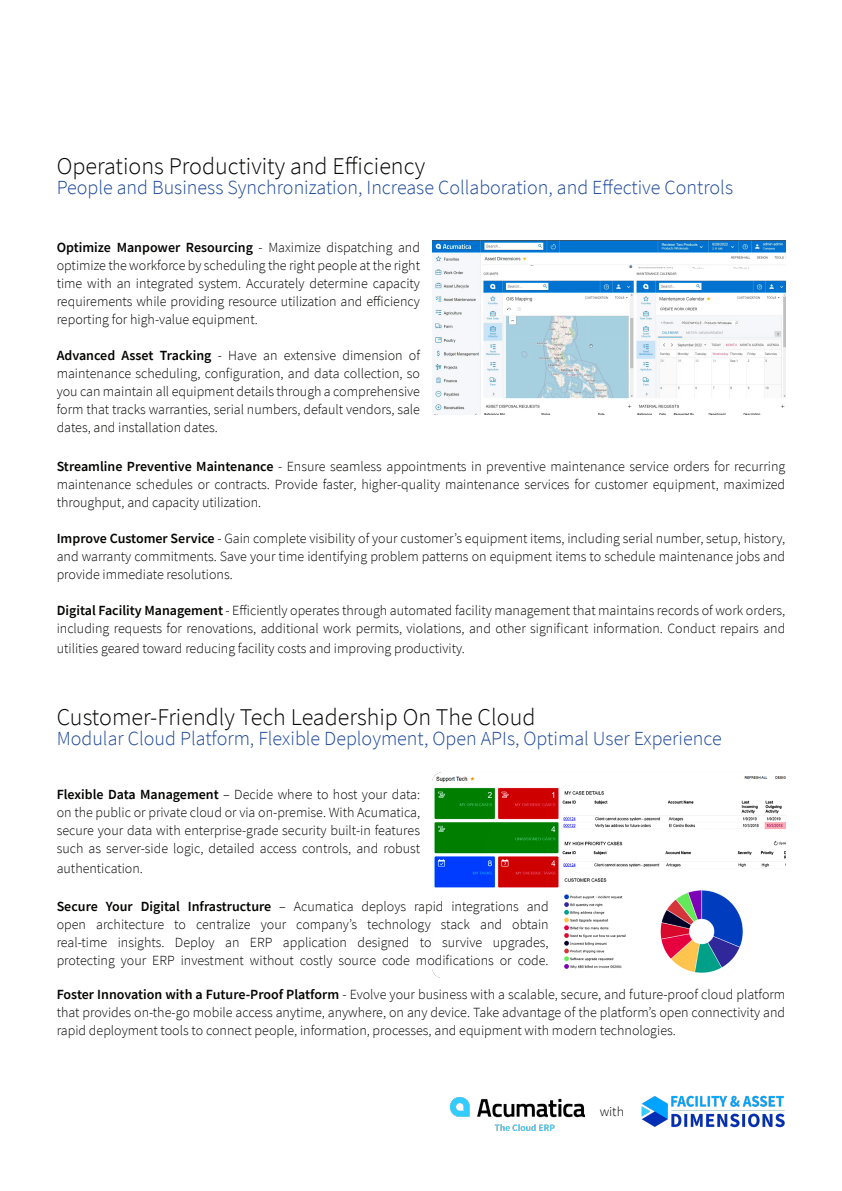
<style>
.page{position:relative;width:842px;height:1191px;background:#fff}
.page>*{position:absolute;margin:0;border:0;box-sizing:border-box;transform-origin:0 0}
.t1{font:300 24px "Source Sans Pro";color:#040503}
.t2{font:300 20px "Source Sans Pro";color:#1d489a}
.t3{font:300 14px/18px "Source Sans Pro";color:#040503;text-align:justify}
.Paragraph_Style_1{font:300 13.3px "Source Sans Pro";color:#020403;scale:1.05 1}
.s1{font-weight:600}
</style>
<div class="page">
<img style="left:451px;top:1097px;width:133px;height:33px">
<img style="left:641px;top:1095px;width:144px;height:33px">
<img style="left:432px;top:240px;width:353px;height:174px">
<img style="left:432px;top:772px;width:353px;height:205px">
<p class="t1" style="left:57px;top:151px;width:370px">Operations Productivity and Efficiency</p>
<p class="t2" style="left:57px;top:175px;width:678px">People and Business Synchronization, Increase Collaboration, and Effective Controls</p>
<p class="t3" style="left:57px;top:238px;width:365px"><span class="s1">Optimize Manpower Resourcing</span> - Maximize dispatching and optimize the workforce by scheduling the right people at the right time with an integrated system. Accurately determine capacity requirements while providing resource utilization and efficiency reporting for high-value equipment.</p>
<p class="t3" style="left:57px;top:346px;width:365px"><span class="s1">Advanced Asset Tracking</span> - Have an extensive dimension of maintenance scheduling, configuration, and data collection, so you can maintain all equipment details through a comprehensive form that tracks warranties, serial numbers, default vendors, sale dates, and installation dates.</p>
<p class="t3" style="left:57px;top:457px;width:730px"><span class="s1">Streamline Preventive Maintenance</span> - Ensure seamless appointments in preventive maintenance service orders for recurring maintenance schedules or contracts. Provide faster, higher-quality maintenance services for customer equipment, maximized throughput, and capacity utilization.</p>
<p class="t3" style="left:57px;top:529px;width:730px"><span class="s1">Improve Customer Service</span> - Gain complete visibility of your customer’s equipment items, including serial number, setup, history, and warranty commitments. Save your time identifying problem patterns on equipment items to schedule maintenance jobs and provide immediate resolutions.</p>
<p class="t3" style="left:57px;top:601px;width:730px"><span class="s1">Digital Facility Management</span> - Efficiently operates through automated facility management that maintains records of work orders, including requests for renovations, additional work permits, violations, and other significant information. Conduct repairs and</p>
<p class="t3" style="left:57px;top:639px;width:410px">utilities geared toward reducing facility costs and improving productivity.</p>
<p class="t1" style="left:57px;top:702px;width:480px">Customer-Friendly Tech Leadership On The Cloud</p>
<p class="t2" style="left:57px;top:726px;width:666px">Modular Cloud Platform, Flexible Deployment, Open APIs, Optimal User Experience</p>
<p class="t3" style="left:57px;top:785px;width:365px"><span class="s1">Flexible Data Management</span> – Decide where to host your data: on the public or private cloud or via on-premise. With Acumatica, secure your data with enterprise-grade security built-in features such as server-side logic, detailed access controls, and robust</p>
<p class="t3" style="left:57px;top:859px;width:88px">authentication.</p>
<p class="t3" style="left:57px;top:897px;width:493px"><span class="s1">Secure Your Digital Infrastructure</span> – Acumatica deploys rapid integrations and open architecture to centralize your company’s technology stack and obtain real-time insights. Deploy an ERP application designed to survive upgrades, protecting your ERP investment without costly source code modifications or code.</p>
<p class="t3" style="left:57px;top:985px;width:730px"><span class="s1">Foster Innovation with a Future-Proof Platform</span> - Evolve your business with a scalable, secure, and future-proof cloud platform that provides on-the-go mobile access anytime, anywhere, on any device. Take advantage of the platform’s open connectivity and rapid deployment tools to connect people, information, processes, and equipment with modern technologies.</p>
<p class="Paragraph_Style_1" style="left:600px;top:1103px;width:25px">with</p>
</div>
